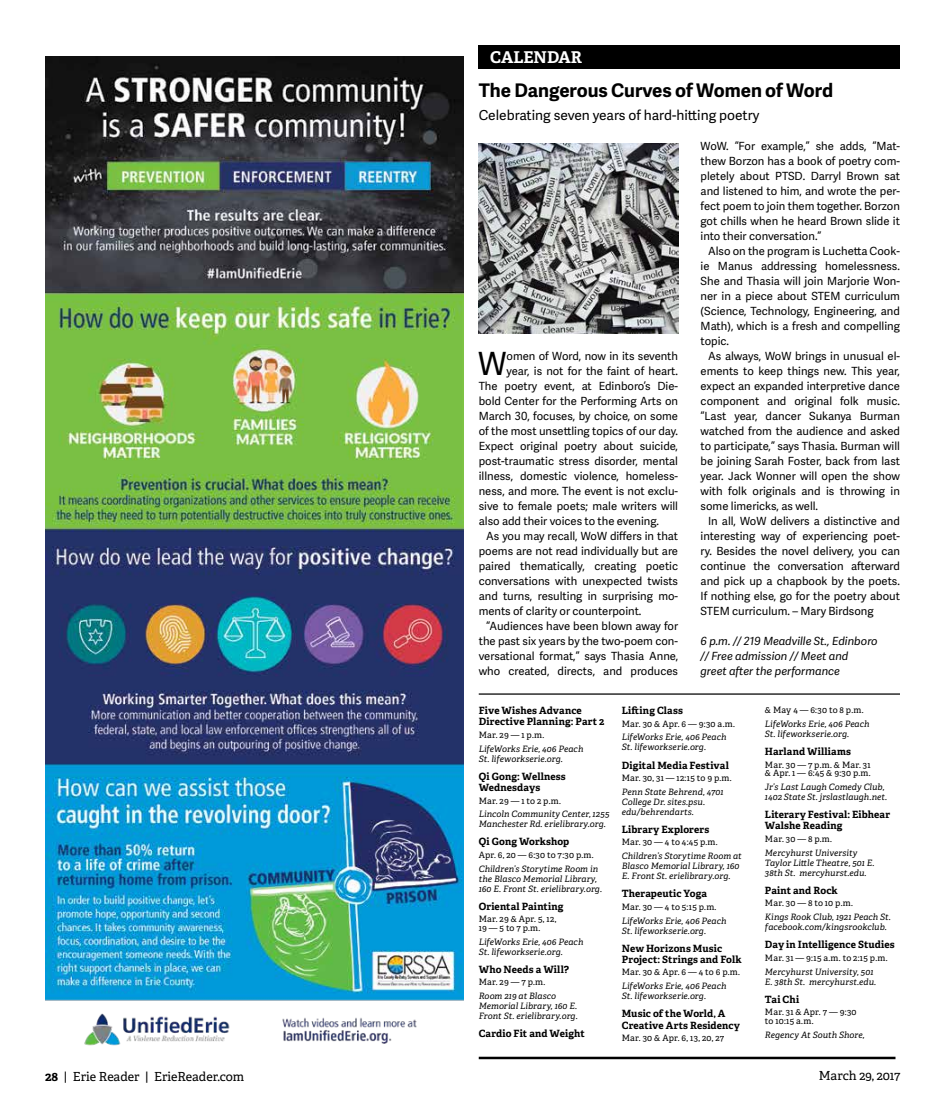
<style>
.page{position:relative;width:945px;height:1103px;background:#fff}
.page>*{position:absolute;margin:0;border:0;box-sizing:border-box;transform-origin:0 0}
.t1{font:32px "Adelle Sans";color:#000}
.t2{font:700 18.75px "Adelle Sans";color:#000}
.t3{font:700 16.25px "Adelle";color:#fff}
.t4{font:13.75px "Adelle Sans";color:#000}
.t5{font:12.5px "Adelle";color:#000}
.t6{font:11.25px/15px "Adelle Sans";color:#000;text-align:justify}
.t7{font:italic 11.25px/15px "Adelle Sans";color:#000}
.t8{font:700 10px/11.2px "Adelle";letter-spacing:.015em;color:#000}
.t9{font:italic 8.75px/10px "Adelle";letter-spacing:.01em;color:#000}
.t10{font:8.75px/8.8px "Adelle";letter-spacing:.02em;color:#000}
.s1{font-weight:700}
</style>
<div class="page">
<hr style="left:479px;top:1056px;width:416px;height:3px;background:#000">
<img style="left:479px;top:144px;width:199px;height:190px">
<hr style="left:479px;top:693px;width:421px;height:1px;background:#000">
<div style="left:479px;top:45px;width:421px;height:23px;background:#000"></div>
<img style="left:45px;top:57px;width:419px;height:989px">
<h3 class="t3" style="left:490px;top:45px;width:94px">CALENDAR</h3>
<h2 class="t2" style="left:479px;top:77px;width:356px">The Dangerous Curves of Women of Word</h2>
<p class="t4" style="left:479px;top:105px;width:282px">Celebrating seven years of hard-hitting poetry</p>
<h1 class="t1" style="left:478px;top:341px;width:30px">W</h1>
<p class="t6" style="left:507px;top:348px;width:173px">omen of Word, now in its seventh</p>
<p class="t6" style="left:507px;top:363px;width:173px">year, is not for the faint of heart.</p>
<p class="t6" style="left:479px;top:378px;width:201px">The poetry event, at Edinboro’s Die-</p>
<p class="t6" style="left:479px;top:393px;width:201px">bold Center for the Performing Arts on</p>
<p class="t6" style="left:479px;top:408px;width:201px">March 30, focuses, by choice, on some</p>
<p class="t6" style="left:479px;top:423px;width:201px">of the most unsettling topics of our day.</p>
<p class="t6" style="left:479px;top:438px;width:201px">Expect original poetry about suicide,</p>
<p class="t6" style="left:479px;top:453px;width:201px">post-traumatic stress disorder, mental</p>
<p class="t6" style="left:479px;top:468px;width:201px">illness, domestic violence, homeless-</p>
<p class="t6" style="left:479px;top:483px;width:201px">ness, and more. The event is not exclu-</p>
<p class="t6" style="left:479px;top:498px;width:201px">sive to female poets; male writers will</p>
<p class="t6" style="left:479px;top:513px;width:182px">also add their voices to the evening.</p>
<p class="t6" style="left:486px;top:528px;width:193px">As you may recall, WoW differs in that</p>
<p class="t6" style="left:479px;top:543px;width:201px">poems are not read individually but are</p>
<p class="t6" style="left:479px;top:558px;width:201px">paired thematically, creating poetic</p>
<p class="t6" style="left:479px;top:573px;width:201px">conversations with unexpected twists</p>
<p class="t6" style="left:479px;top:588px;width:201px">and turns, resulting in surprising mo-</p>
<p class="t6" style="left:479px;top:603px;width:164px">ments of clarity or counterpoint.</p>
<p class="t6" style="left:486px;top:618px;width:193px">“Audiences have been blown away for</p>
<p class="t6" style="left:479px;top:633px;width:201px">the past six years by the two-poem con-</p>
<p class="t6" style="left:479px;top:648px;width:201px">versational format,” says Thasia Anne,</p>
<p class="t6" style="left:479px;top:663px;width:201px">who created, directs, and produces</p>
<p class="t6" style="left:701px;top:138px;width:201px">WoW. “For example,” she adds, “Mat&shy;thew Borzon has a book of poetry com&shy;pletely about PTSD. Darryl Brown sat and listened to him, and wrote the per&shy;fect poem to join them together. Borzon got chills when he heard Brown slide it into their conversation.”</p>
<p class="t6" style="left:701px;top:243px;width:201px;text-indent:8px">Also on the program is Luchetta Cook&shy;ie Manus addressing homelessness.<br>She and Thasia will join Marjorie Won&shy;ner in a piece about STEM curriculum (Science, Technology, Engineering, and Math), which is a fresh and compelling topic.</p>
<p class="t6" style="left:701px;top:348px;width:201px;text-indent:8px">As always, WoW brings in unusual el&shy;ements to keep things new. This year, expect an expanded interpretive dance component and original folk music. “Last year, dancer Sukanya Burman watched from the audience and asked to participate,” says Thasia. Burman will be joining Sarah Foster, back from last year. Jack Wonner will open the show with folk originals and is throwing in some limericks, as well.</p>
<p class="t6" style="left:701px;top:513px;width:201px;text-indent:8px">In all, WoW delivers a distinctive and interesting way of experiencing poet&shy;ry. Besides the novel delivery, you can continue the conversation afterward and pick up a chapbook by the poets.<br>If nothing else, go for the poetry about STEM curriculum. – Mary Birdsong</p>
<p class="t7" style="left:701px;top:633px;width:179px">6 p.m. // 219 Meadville St., Edinboro // Free admission // Meet and<br>greet after the performance</p>
<p class="t8" style="left:479px;top:704px;width:127px">Five Wishes Advance<br>Directive Planning: Part 2</p>
<p class="t10" style="left:479px;top:730px;width:67px">Mar. 29 — 1 p.m.</p>
<p class="t9" style="left:479px;top:743px;width:106px">LifeWorks Erie, 406 Peach<br>St. lifeworkserie.org.</p>
<p class="t8" style="left:479px;top:770px;width:89px">Qi Gong: Wellness<br>Wednesdays</p>
<p class="t10" style="left:479px;top:795px;width:84px">Mar. 29 — 1 to 2 p.m.</p>
<p class="t9" style="left:479px;top:808px;width:132px">Lincoln Community Center, 1255<br>Manchester Rd. erielibrary.org.</p>
<p class="t8" style="left:479px;top:835px;width:92px">Qi Gong Workshop</p>
<p class="t10" style="left:479px;top:850px;width:116px">Apr. 6, 20 — 6:30 to 7:30 p.m.</p>
<p class="t9" style="left:479px;top:863px;width:125px">Children’s Storytime Room in the Blasco Memorial Library,<br>160 E. Front St. erielibrary.org.</p>
<p class="t8" style="left:479px;top:900px;width:86px">Oriental Painting</p>
<p class="t10" style="left:479px;top:914px;width:79px">Mar. 29 &amp; Apr. 5, 12,<br>19 — 5 to 7 p.m.</p>
<p class="t9" style="left:479px;top:936px;width:106px">LifeWorks Erie, 406 Peach<br>St. lifeworkserie.org.</p>
<p class="t8" style="left:479px;top:963px;width:92px">Who Needs a Will?</p>
<p class="t10" style="left:479px;top:977px;width:68px">Mar. 29 — 7 p.m.</p>
<p class="t9" style="left:479px;top:990px;width:100px">Room 219 at Blasco<br>Memorial Library, 160 E.<br>Front St. erielibrary.org.</p>
<p class="t8" style="left:479px;top:1027px;width:108px">Cardio Fit and Weight</p>
<p class="t8" style="left:622px;top:704px;width:63px">Lifting Class</p>
<p class="t10" style="left:622px;top:718px;width:115px">Mar. 30 &amp; Apr. 6 — 9:30 a.m.</p>
<p class="t9" style="left:622px;top:732px;width:106px">LifeWorks Erie, 406 Peach<br>St. lifeworkserie.org.</p>
<p class="t8" style="left:622px;top:759px;width:109px">Digital Media Festival</p>
<p class="t10" style="left:622px;top:773px;width:111px">Mar. 30, 31 — 12:15 to 9 p.m.</p>
<p class="t9" style="left:622px;top:786px;width:103px">Penn State Behrend, 4701<br>College Dr. sites.psu. edu/behrendarts.</p>
<p class="t8" style="left:622px;top:823px;width:89px">Library Explorers</p>
<p class="t10" style="left:622px;top:837px;width:97px">Mar. 30 — 4 to 4:45 p.m.</p>
<p class="t9" style="left:622px;top:850px;width:121px">Children’s Storytime Room at<br>Blasco Memorial Library, 160<br>E. Front St. erielibrary.org.</p>
<p class="t8" style="left:622px;top:887px;width:87px">Therapeutic Yoga</p>
<p class="t10" style="left:622px;top:902px;width:96px">Mar. 30 — 4 to 5:15 p.m.</p>
<p class="t9" style="left:622px;top:915px;width:106px">LifeWorks Erie, 406 Peach<br>St. lifeworkserie.org.</p>
<p class="t8" style="left:622px;top:942px;width:121px">New Horizons Music<br>Project: Strings and Folk</p>
<p class="t10" style="left:622px;top:967px;width:120px">Mar. 30 &amp; Apr. 6 — 4 to 6 p.m.</p>
<p class="t9" style="left:622px;top:980px;width:106px">LifeWorks Erie, 406 Peach<br>St. lifeworkserie.org.</p>
<p class="t8" style="left:622px;top:1007px;width:120px">Music of the World, A<br>Creative Arts Residency</p>
<p class="t10" style="left:622px;top:1033px;width:104px">Mar. 30 &amp; Apr. 6, 13, 20, 27</p>
<p class="t10" style="left:765px;top:705px;width:100px">&amp; May 4 — 6:30 to 8 p.m.</p>
<p class="t9" style="left:765px;top:718px;width:106px">LifeWorks Erie, 406 Peach<br>St. lifeworkserie.org.</p>
<p class="t8" style="left:765px;top:745px;width:88px">Harland Williams</p>
<p class="t10" style="left:765px;top:759px;width:107px">Mar. 30 — 7 p.m. &amp; Mar. 31 &amp; Apr. 1 — 6:45 &amp; 9:30 p.m.</p>
<p class="t9" style="left:765px;top:781px;width:124px">Jr’s Last Laugh Comedy Club,<br>1402 State St. jrslastlaugh.net.</p>
<p class="t8" style="left:765px;top:808px;width:127px">Literary Festival: Eibhear<br>Walshe Reading</p>
<p class="t10" style="left:765px;top:834px;width:69px">Mar. 30 — 8 p.m.</p>
<p class="t9" style="left:765px;top:847px;width:111px">Mercyhurst University<br>Taylor Little Theatre, 501 E.<br>38th St. mercyhurst.edu.</p>
<p class="t8" style="left:765px;top:884px;width:74px">Paint and Rock</p>
<p class="t10" style="left:765px;top:898px;width:89px">Mar. 30 — 8 to 10 p.m.</p>
<p class="t9" style="left:765px;top:911px;width:128px">Kings Rook Club, 1921 Peach St. facebook.com/kingsrookclub.</p>
<p class="t8" style="left:765px;top:938px;width:131px">Day in Intelligence Studies</p>
<p class="t10" style="left:765px;top:953px;width:124px">Mar. 31 — 9:15 a.m. to 2:15 p.m.</p>
<p class="t9" style="left:765px;top:966px;width:113px">Mercyhurst University, 501<br>E. 38th St. mercyhurst.edu.</p>
<p class="t8" style="left:765px;top:993px;width:36px">Tai Chi</p>
<p class="t10" style="left:765px;top:1007px;width:93px">Mar. 31 &amp; Apr. 7 — 9:30 to 10:15 a.m.</p>
<p class="t9" style="left:765px;top:1029px;width:101px">Regency At South Shore,</p>
<p class="t5" style="left:45px;top:1067px;width:201px"><span class="s1">28</span> | Erie Reader | ErieReader.com</p>
<p class="t5" style="left:819px;top:1066px;width:83px">March 29, 2017</p>
</div>
